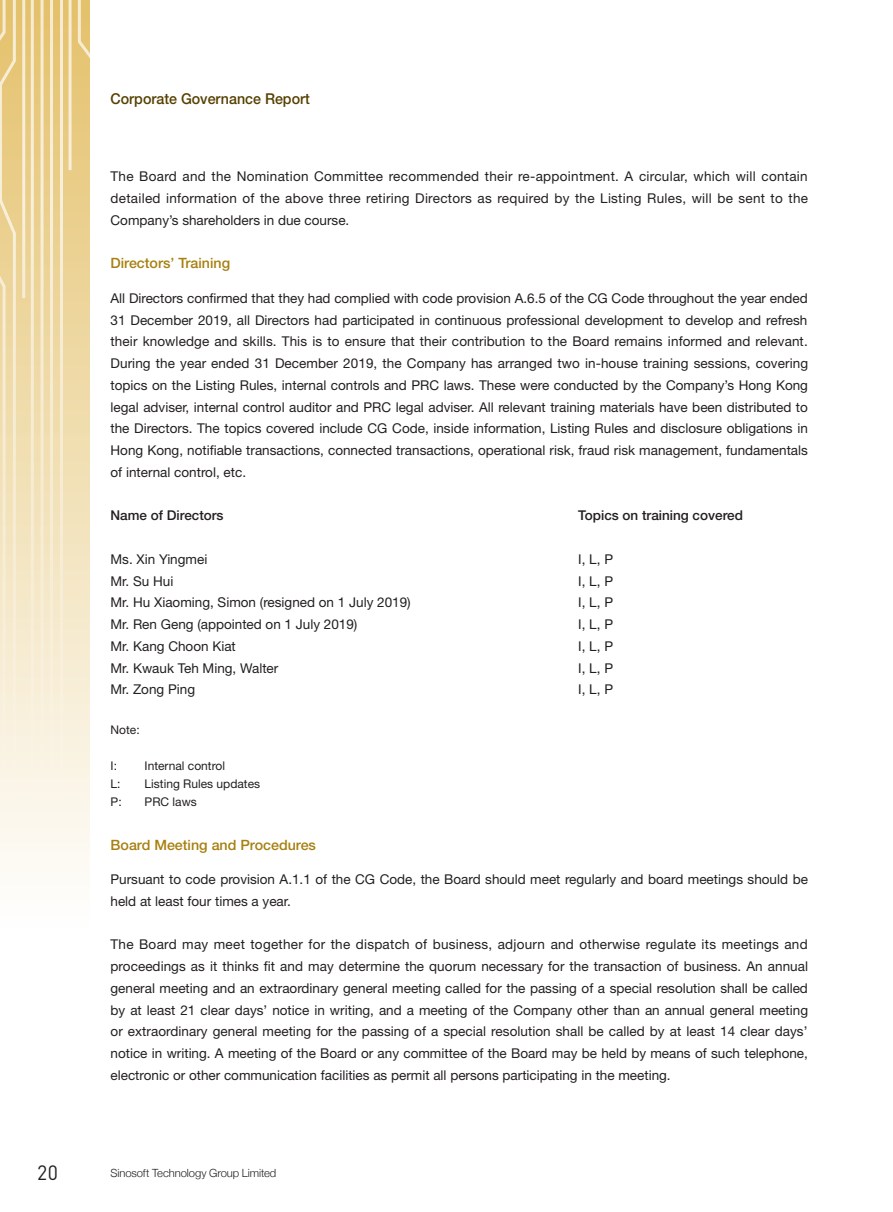
<style>
.page{position:relative;width:893px;height:1212px;background:#fff}
.page>*{position:absolute;margin:0;border:0;box-sizing:border-box;transform-origin:0 0}
.t1{font:20.4px "DIN";color:#231f20;scale:.95 1}
.t2{font:500 15px "Helvetica Neue LT Std";color:#564000;scale:.95 1}
.t3{font:500 14.25px "Helvetica Neue LT Std";color:#a78010}
.t4{font:13.5px/21.8px "Helvetica Neue LT Std";color:#231f20;text-align:justify}
.t5{font:500 13.5px "Helvetica Neue LT Std";color:#231f20}
.t6{font:12px "Helvetica Neue LT Std";color:#231f20}
.t7{font:300 11.25px "Helvetica Neue";letter-spacing:-.01em;color:#231f20}
</style>
<div class="page">
<svg style="left:0;top:0;width:90px;height:868px;background:#f1e1b8"></svg>
<p class="t2" style="left:111px;top:90px;width:211px">Corporate Governance Report</p>
<p class="t4" style="left:111px;top:165px;width:699px">The Board and the Nomination Committee recommended their re-appointment. A circular, which will contain detailed information of the above three retiring Directors as required by the Listing Rules, will be sent to the Company’s shareholders in due course.</p>
<p class="t3" style="left:111px;top:255px;width:121px">Directors’ Training</p>
<p class="t4" style="left:111px;top:287px;width:699px">All Directors confirmed that they had complied with code provision A.6.5 of the CG Code throughout the year ended 31 December 2019, all Directors had participated in continuous professional development to develop and refresh their knowledge and skills. This is to ensure that their contribution to the Board remains informed and relevant.<br>During the year ended 31 December 2019, the Company has arranged two in-house training sessions, covering topics on the Listing Rules, internal controls and PRC laws. These were conducted by the Company’s Hong Kong legal adviser, internal control auditor and PRC legal adviser. All relevant training materials have been distributed to the Directors. The topics covered include CG Code, inside information, Listing Rules and disclosure obligations in Hong Kong, notifiable transactions, connected transactions, operational risk, fraud risk management, fundamentals of internal control, etc.</p>
<p class="t5" style="left:111px;top:507px;width:115px">Name of Directors</p>
<p class="t5" style="left:578px;top:507px;width:166px">Topics on training covered</p>
<p class="t4" style="left:111px;top:548px;width:98px">Ms. Xin Yingmei</p>
<p class="t4" style="left:578px;top:548px;width:36px">I, L, P</p>
<p class="t4" style="left:111px;top:570px;width:64px">Mr. Su Hui</p>
<p class="t4" style="left:578px;top:570px;width:36px">I, L, P</p>
<p class="t4" style="left:111px;top:591px;width:302px">Mr. Hu Xiaoming, Simon (resigned on 1 July 2019)</p>
<p class="t4" style="left:578px;top:591px;width:36px">I, L, P</p>
<p class="t4" style="left:111px;top:613px;width:248px">Mr. Ren Geng (appointed on 1 July 2019)</p>
<p class="t4" style="left:578px;top:613px;width:36px">I, L, P</p>
<p class="t4" style="left:111px;top:635px;width:127px">Mr. Kang Choon Kiat</p>
<p class="t4" style="left:578px;top:635px;width:36px">I, L, P</p>
<p class="t4" style="left:111px;top:657px;width:169px">Mr. Kwauk Teh Ming, Walter</p>
<p class="t4" style="left:578px;top:657px;width:36px">I, L, P</p>
<p class="t4" style="left:111px;top:678px;width:86px">Mr. Zong Ping</p>
<p class="t4" style="left:578px;top:678px;width:36px">I, L, P</p>
<p class="t6" style="left:111px;top:723px;width:31px">Note:</p>
<p class="t6" style="left:111px;top:759px;width:8px">I:</p>
<p class="t6" style="left:145px;top:759px;width:82px">Internal control</p>
<p class="t6" style="left:111px;top:777px;width:12px">L:</p>
<p class="t6" style="left:145px;top:777px;width:117px">Listing Rules updates</p>
<p class="t6" style="left:111px;top:795px;width:13px">P:</p>
<p class="t6" style="left:145px;top:795px;width:54px">PRC laws</p>
<p class="t3" style="left:111px;top:836px;width:207px">Board Meeting and Procedures</p>
<p class="t4" style="left:111px;top:868px;width:699px">Pursuant to code provision A.1.1 of the CG Code, the Board should meet regularly and board meetings should be held at least four times a year.</p>
<p class="t4" style="left:111px;top:933px;width:699px">The Board may meet together for the dispatch of business, adjourn and otherwise regulate its meetings and proceedings as it thinks fit and may determine the quorum necessary for the transaction of business. An annual general meeting and an extraordinary general meeting called for the passing of a special resolution shall be called by at least 21 clear days’ notice in writing, and a meeting of the Company other than an annual general meeting or extraordinary general meeting for the passing of a special resolution shall be called by at least 14 clear days’ notice in writing. A meeting of the Board or any committee of the Board may be held by means of such telephone, electronic or other communication facilities as permit all persons participating in the meeting.</p>
<h1 class="t1" style="left:37px;top:1159px;width:23px">20</h1>
<p class="t7" style="left:111px;top:1164px;width:167px">Sinosoft Technology Group Limited</p>
</div>
